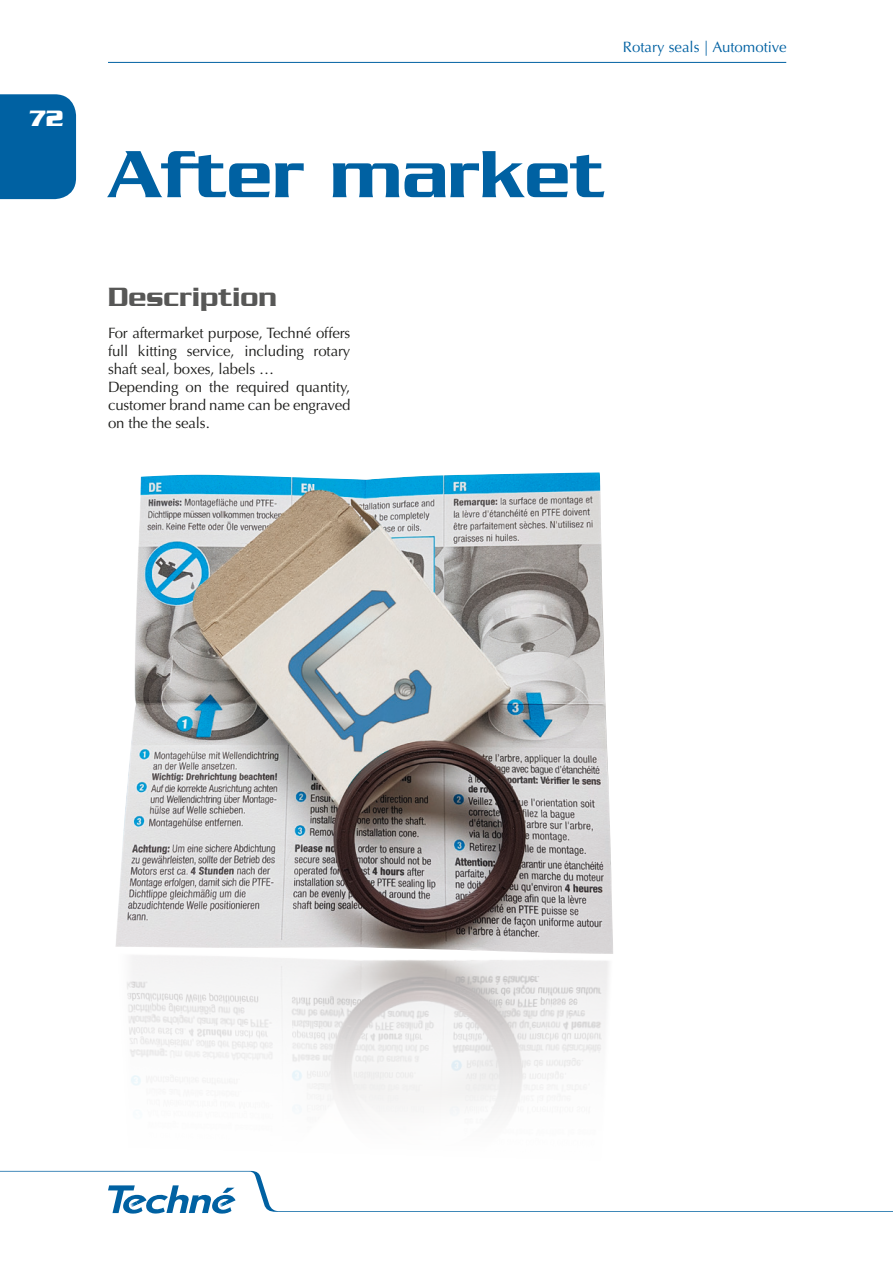
<style>
.page{position:relative;width:893px;height:1263px;background:#fff}
.page>*{position:absolute;margin:0;border:0;box-sizing:border-box;transform-origin:0 0}
.t1{font:500 72px "Serpentine";color:#0061a2}
.t2{font:500 28.5px "Serpentine";color:#575756}
.t3{font:700 24px "Serpentine";color:#fff}
.t4{font:15px/18px "Optima LT Std";letter-spacing:-.01em;color:#1d1d1b}
.t5{font:15px "Optima LT Std";color:#0061a2}
</style>
<div class="page">
<svg style="left:0;top:1171px;width:893px;height:42px"></svg>
<hr style="left:108px;top:62px;width:678px;height:1px;background:#0061a2">
<div style="left:0;top:94px;width:76px;height:105px;background:#0061a2"></div>
<img style="left:115px;top:472px;width:499px;height:724px">
<h3 class="t3" style="left:29px;top:104px;width:36px">72</h3>
<p class="t5" style="left:623px;top:38px;width:165px">Rotary seals | Automotive</p>
<h1 class="t1" style="left:108px;top:134px;width:498px">After market</h1>
<h2 class="t2" style="left:108px;top:281px;width:170px">Description</h2>
<p class="t4" style="left:108px;top:325px;width:244px">For aftermarket purpose, Techné offers full kitting service, including rotary shaft seal, boxes, labels …<br>Depending on the required quantity, customer brand name can be engraved on the the seals.</p>
</div>
